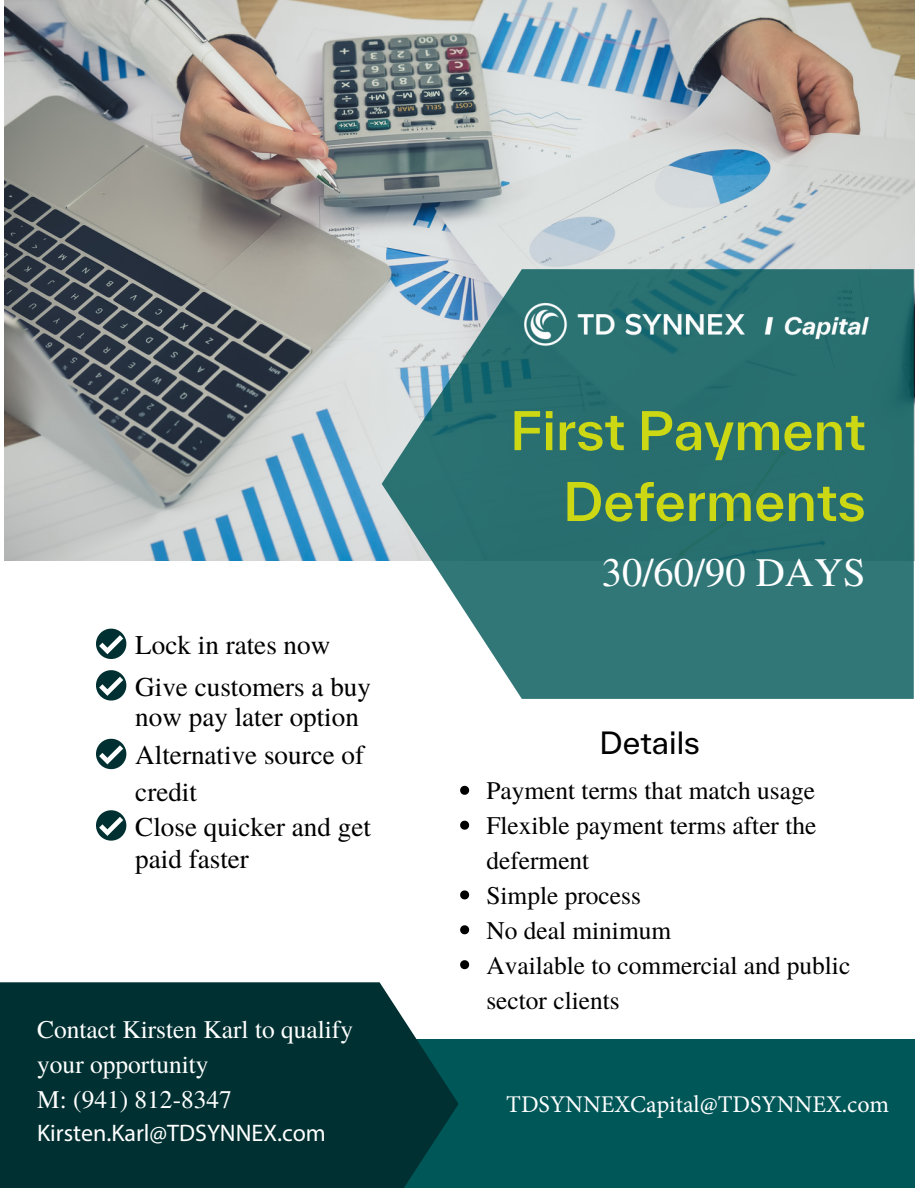
<style>
.page{position:relative;width:918px;height:1188px;background:#fff}
.page>*{position:absolute;margin:0;border:0;box-sizing:border-box;transform-origin:0 0}
.t1{font:500 51.3px/70.8px "TWK Everett";color:#ccd814;text-align:right}
.t2{font:40.35px "Te X Gyre Termes";color:#fff}
.t3{font:29.7px "TWK Everett";color:#000}
.t4{font:27.15px/36.8px "Te X Gyre Termes";color:#000}
.t5{font:25.35px/34.8px "Te X Gyre Termes";color:#000}
.t6{font:25.35px/35px "Te X Gyre Termes";color:#fff}
.t7{font:24px "Minion Pro";color:#fff}
.t8{font:24px "Myriad Pro";color:#fff}
</style>
<div class="page">
<img style="left:4px;top:0;width:910px;height:561px">
<svg style="left:382px;top:269px;width:532px;height:430px;background:#468284"></svg>
<div style="left:4px;top:1039px;width:910px;height:149px;background:#005758"></div>
<svg style="left:0;top:982px;width:459px;height:206px;background:#09393a"></svg>
<svg style="left:96px;top:629px;width:30px;height:30px"></svg>
<svg style="left:96px;top:739px;width:30px;height:30px"></svg>
<svg style="left:96px;top:670px;width:30px;height:31px"></svg>
<svg style="left:96px;top:810px;width:30px;height:31px"></svg>
<img style="left:504px;top:285px;width:387px;height:78px">
<svg style="left:460px;top:786px;width:9px;height:9px"></svg>
<svg style="left:460px;top:821px;width:9px;height:9px"></svg>
<svg style="left:460px;top:890px;width:9px;height:9px"></svg>
<svg style="left:460px;top:925px;width:9px;height:9px"></svg>
<svg style="left:460px;top:960px;width:9px;height:9px"></svg>
<p class="t4" style="left:135px;top:623px;width:237px;line-height:41.7px">Lock in rates now<br>Give customers a buy</p>
<p class="t4" style="left:135px;top:697px;width:237px">now pay later option<br>Alternative source of credit<br>Close quicker and get</p>
<p class="t4" style="left:135px;top:839px;width:115px">paid faster</p>
<p class="t6" style="left:37px;top:1011px;width:317px">Contact Kirsten Karl to qualify your opportunity<br>M: (941) 812-8347</p>
<p class="t8" style="left:37px;top:1118px;width:290px">Kirsten.Karl@TDSYNNEX.com</p>
<h1 class="t1" style="left:510px;top:394px;width:357px">First Payment<br>Deferments</h1>
<h2 class="t2" style="left:602px;top:543px;width:265px">30/60/90 DAYS</h2>
<p class="t3" style="left:600px;top:724px;width:102px">Details</p>
<p class="t5" style="left:486px;top:772px;width:365px">Payment terms that match usage<br>Flexible payment terms after the deferment<br>Simple process<br>No deal minimum<br>Available to commercial and public sector clients</p>
<p class="t7" style="left:506px;top:1088px;width:385px">TDSYNNEXCapital@TDSYNNEX.com</p>
</div>
